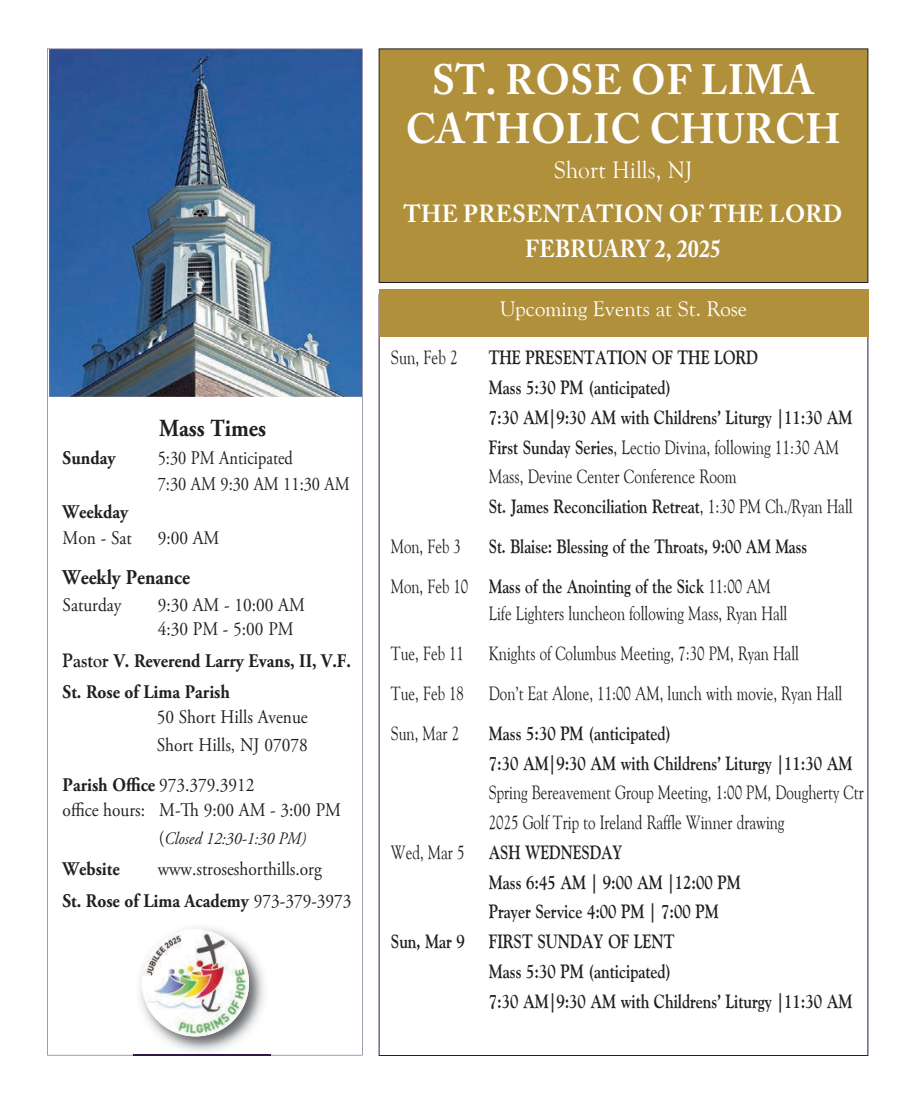
<style>
.page{position:relative;width:914px;height:1103px;background:#fff}
.page>*{position:absolute;margin:0;border:0;box-sizing:border-box;transform-origin:0 0}
.t1{font:700 42px/49px "Adobe Caslon Pro";letter-spacing:.015em;color:#fff;text-align:center;scale:.95 1}
.t2{font:700 24.5px/35px "Adobe Caslon Pro";letter-spacing:.015em;color:#fff;text-align:center;scale:.95 1}
.t3{font:24.5px "Goudy Old Style T";color:#fff;scale:.95 1}
.t4{font:700 24.5px "Adobe Garamond Pro";color:#231f20;scale:.9 1}
.t5{font:21px "Goudy Old Style BT";color:#fff}
.t6{font:700 21px "Adobe Garamond Pro";color:#231f20;scale:.9 1}
.t7{font:19.25px/29.8px "Goudy Old Style Bold BT";color:#231f20;scale:.8 1}
.t8{font:19.25px/29.8px "Goudy Old Style BT";color:#231f20;scale:.78 1}
.t9{font:19.25px/24.5px "Adobe Garamond Pro";color:#231f20;scale:.9 1}
.t10{font:19.25px/39.7px "Goudy Old Style Bold BT";color:#231f20;scale:.78 1}
.t11{font:19.25px/29.8px "Goudy Old Style BT";color:#231f20;scale:.8 1}
.t12{font:700 19.25px/31.5px "Adobe Garamond Pro";color:#231f20;scale:.9 1}
.t13{font:19.25px/26.2px "Adobe Garamond Pro";color:#231f20;scale:.85 1}
.t14{font:italic 17.5px "Adobe Garamond Pro";color:#231f20;scale:.9 1}
.s1{font-family:"Goudy Old Style Bold BT";font-weight:400}
.s2{font-weight:700}
.s3{font-style:normal;font-size:19.25px}
.s4{font-family:"Goudy Old Style Bold BT"}
.s5{font-family:"Goudy Old Style BT"}
</style>
<div class="page">
<div style="left:379px;top:289px;width:489px;height:47px;background:#b1903c"></div>
<svg style="left:47px;top:49px;width:315px;height:1006px"></svg>
<div style="left:379px;top:49px;width:488px;height:233px;background:#b1903c"></div>
<div style="left:379px;top:49px;width:489px;height:234px;border:1px solid #231f20"></div>
<img style="left:134px;top:921px;width:137px;height:135px">
<img style="left:134px;top:1054px;width:137px;height:1px">
<img style="left:142px;top:929px;width:107px;height:107px;border-radius:54px">
<p class="t4" style="left:159px;top:418px;width:120px">Mass Times</p>
<p class="t12" style="left:63px;top:443px;width:60px">Sunday</p>
<p class="t13" style="left:158px;top:446px;width:227px">5:30 PM Anticipated<br>7:30 AM 9:30 AM 11:30 AM</p>
<p class="t12" style="left:63px;top:498px;width:74px">Weekday</p>
<p class="t9" style="left:63px;top:527px;width:78px">Mon - Sat</p>
<p class="t9" style="left:158px;top:527px;width:70px">9:00 AM</p>
<p class="t6" style="left:63px;top:569px;width:143px">Weekly Penance</p>
<p class="t9" style="left:63px;top:594px;width:67px">Saturday</p>
<p class="t9" style="left:158px;top:594px;width:165px">9:30 AM - 10:00 AM<br>4:30 PM - 5:00 PM</p>
<p class="t12" style="left:63px;top:646px;width:322px"><span class="s1">Pastor</span> V. Reverend Larry Evans, II, V.F.<br>St. Rose of Lima Parish</p>
<p class="t9" style="left:157px;top:704px;width:169px;line-height:28px">50 Short Hills Avenue<br>Short Hills, NJ 07078</p>
<p class="t9" style="left:63px;top:774px;width:311px"><span class="s2">Parish Office</span> 973.379.3912<br>office hours: M-Th 9:00 AM - 3:00 PM</p>
<p class="t14" style="left:159px;top:827px;width:165px"><span class="s3">(</span>Closed 12:30-1:30 PM)</p>
<p class="t12" style="left:63px;top:855px;width:65px">Website</p>
<p class="t9" style="left:62px;top:855px;width:323px;line-height:31.5px;text-indent:95px">www.stroseshorthills.org<br><span class="s2">St. Rose of Lima Academy</span> 973-379-3973</p>
<h1 class="t1" style="left:405px;top:55px;width:459px">ST. ROSE OF LIMA<br>CATHOLIC CHURCH</h1>
<p class="t3" style="left:554px;top:157px;width:147px">Short Hills, NJ</p>
<p class="t2" style="left:403px;top:196px;width:463px">THE PRESENTATION OF THE LORD<br>FEBRUARY 2, 2025</p>
<p class="t5" style="left:500px;top:296px;width:249px">Upcoming Events at St. Rose</p>
<p class="t11" style="left:391px;top:342px;width:85px">Sun, Feb 2</p>
<p class="t7" style="left:489px;top:342px;width:456px">THE PRESENTATION OF THE LORD<br>Mass 5:30 PM (anticipated)<br>7:30 AM|9:30 AM with Childrens’ Liturgy |11:30 AM</p>
<p class="t11" style="left:489px;top:432px;width:439px"><span class="s4">First Sunday Series</span>, Lectio Divina, following 11:30 AM<br>Mass, Devine Center Conference Room</p>
<p class="t7" style="left:489px;top:491px;width:456px">St. James Reconciliation Retreat<span class="s5">, 1:30 PM Ch./Ryan Hall</span></p>
<p class="t8" style="left:391px;top:531px;width:91px">Mon, Feb 3</p>
<p class="t10" style="left:391px;top:526px;width:535px;text-indent:98px">St. Blaise: Blessing of the Throats, 9:00 AM Mass<br><span class="s5">Mon, Feb 10</span> Mass of the Anointing of the Sick <span class="s5">11:00 AM</span></p>
<p class="t8" style="left:489px;top:598px;width:384px">Life Lighters luncheon following Mass, Ryan Hall</p>
<p class="t8" style="left:391px;top:638px;width:95px">Tue, Feb 11</p>
<p class="t8" style="left:489px;top:638px;width:399px">Knights of Columbus Meeting, 7:30 PM, Ryan Hall</p>
<p class="t8" style="left:391px;top:678px;width:95px">Tue, Feb 18</p>
<p class="t8" style="left:489px;top:678px;width:455px">Don’t Eat Alone, 11:00 AM, lunch with movie, Ryan Hall</p>
<p class="t8" style="left:391px;top:718px;width:89px">Sun, Mar 2</p>
<p class="t7" style="left:489px;top:718px;width:456px">Mass 5:30 PM (anticipated)<br>7:30 AM|9:30 AM with Childrens’ Liturgy |11:30 AM</p>
<p class="t8" style="left:489px;top:777px;width:482px">Spring Bereavement Group Meeting, 1:00 PM, Dougherty Ctr<br>2025 Golf Trip to Ireland Raffle Winner drawing</p>
<p class="t8" style="left:391px;top:837px;width:96px">Wed, Mar 5</p>
<p class="t10" style="left:489px;top:832px;width:173px">ASH WEDNESDAY</p>
<p class="t7" style="left:489px;top:866px;width:316px">Mass 6:45 AM | 9:00 AM |12:00 PM</p>
<p class="t7" style="left:489px;top:896px;width:289px">Prayer Service 4:00 PM | 7:00 PM</p>
<p class="t7" style="left:391px;top:926px;width:356px">Sun, Mar 9 FIRST SUNDAY OF LENT</p>
<p class="t7" style="left:489px;top:956px;width:230px">Mass 5:30 PM (anticipated)</p>
<p class="t7" style="left:489px;top:985px;width:456px">7:30 AM|9:30 AM with Childrens’ Liturgy |11:30 AM</p>
</div>
